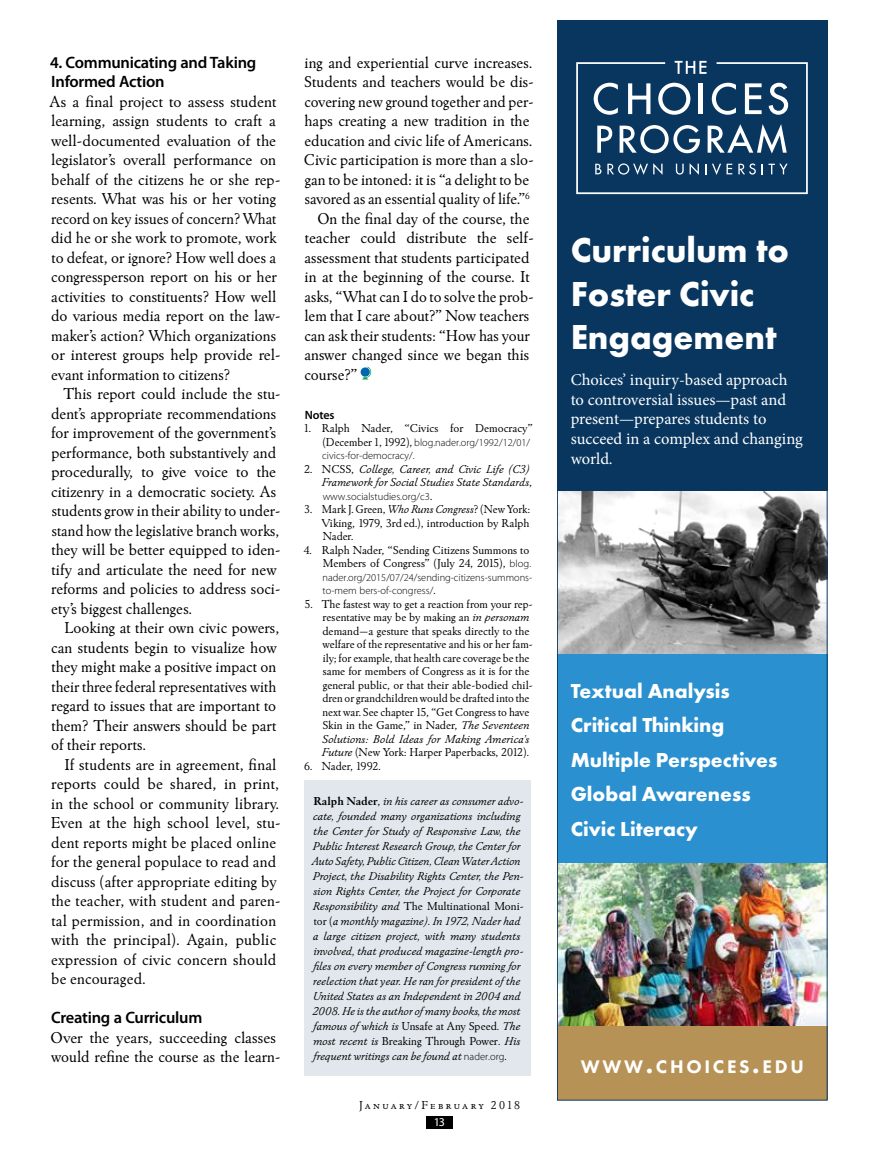
<style>
.page{position:relative;width:878px;height:1161px;background:#fff}
.page>*{position:absolute;margin:0;border:0;box-sizing:border-box;transform-origin:0 0}
.t1{font:700 36px/43.2px "Futura PT";color:#fff}
.t2{font:700 21px/34.5px "Futura PT";color:#fff}
.t3{font:800 18.9px "Futura PT";letter-spacing:.145em;color:#fff}
.t4{font:16.5px/19.5px "Winchester New ITC";color:#000}
.t5{font:16.5px/19.8px "Minion Pro";letter-spacing:-.005em;color:#fff}
.t6{font:600 16.5px/19.5px "Myriad Pro";letter-spacing:-.015em;color:#000}
.t7{font:italic 12px/15px "Winchester New ITC";color:#000;text-align:right}
.t8{font:12px/13.5px "Winchester New ITC";color:#000;text-align:justify}
.t9{font:12px "Winchester New ITC Book SC";letter-spacing:.19em;color:#000}
.t10{font:600 12px "Myriad Pro";letter-spacing:-.015em;color:#000}
.t11{font:12px "Myriad Pro";color:#fff}
.t12{font:300 10.5px/13.5px "Myriad Pro";color:#000}
.s1{font-family:"Winchester New ITC";font-weight:400;font-size:12px}
.s2{font-style:normal}
.s3{font-style:italic}
.s4{font-family:"Myriad Pro";font-weight:300;font-size:10.5px}
.s5{font-weight:700;font-style:normal}
.s6{font-family:"Myriad Pro";font-weight:300;font-style:normal;font-size:10.5px}
.s7{font-family:"Winchester New ITC"}
.s8{font-size:27px}
</style>
<div class="page">
<div style="left:426px;top:1117px;width:26px;height:12px;background:#000"></div>
<svg style="left:362px;top:367px;width:10px;height:12px"></svg>
<svg style="left:360px;top:367px;width:10px;height:10px"></svg>
<div style="left:304px;top:780px;width:226px;height:296px;background:#e1e7ec"></div>
<div style="left:557px;top:646px;width:270px;height:234px;background:#2a90cf"></div>
<div style="left:557px;top:1019px;width:270px;height:81px;background:#b79257"></div>
<div style="left:557px;top:20px;width:270px;height:493px;background:#08365f"></div>
<img style="left:559px;top:863px;width:266px;height:162px">
<svg style="left:576px;top:61px;width:231px;height:133px"></svg>
<img style="left:559px;top:492px;width:266px;height:162px">
<p class="t6" style="left:50px;top:52px;width:208px">4. Communicating and Taking<br>Informed Action</p>
<p class="t4" style="left:50px;top:91px;width:232px">As a final project to assess student learning, assign students to craft a well-documented evaluation of the legislator’s overall performance on behalf of the citizens he or she rep&shy;resents. What was his or her voting record on key issues of concern? What did he or she work to promote, work to defeat, or ignore? How well does a congressperson report on his or her activities to constituents? How well do various media report on the law&shy;maker’s action? Which organizations or interest groups help provide rel&shy;evant information to citizens?</p>
<p class="t4" style="left:51px;top:384px;width:231px;text-indent:12px">This report could include the stu&shy;dent’s appropriate recommendations for improvement of the government’s performance, both substantively and procedurally, to give voice to the citizenry in a democratic society. As students grow in their ability to under&shy;stand how the legislative branch works, they will be better equipped to iden&shy;tify and articulate the need for new reforms and policies to address soci&shy;ety’s biggest challenges.</p>
<p class="t4" style="left:51px;top:618px;width:230px;text-indent:13px">Looking at their own civic powers, can students begin to visualize how they might make a positive impact on their three federal representatives with regard to issues that are important to them? Their answers should be part of their reports.</p>
<p class="t4" style="left:51px;top:754px;width:231px;text-indent:13px">If students are in agreement, final reports could be shared, in print, in the school or community library.<br>Even at the high school level, stu&shy;dent reports might be placed online for the general populace to read and discuss (after appropriate editing by the teacher, with student and paren&shy;tal permission, and in coordination with the principal). Again, public expression of civic concern should be encouraged.</p>
<p class="t6" style="left:51px;top:1007px;width:153px">Creating a Curriculum</p>
<p class="t4" style="left:51px;top:1027px;width:231px">Over the years, succeeding classes would refine the course as the learn-</p>
<p class="t4" style="left:304px;top:52px;width:229px">ing and experiential curve increases.</p>
<p class="t4" style="left:304px;top:72px;width:231px">Students and teachers would be dis-</p>
<p class="t4" style="left:304px;top:91px;width:231px">covering new ground together and per-</p>
<p class="t4" style="left:304px;top:111px;width:226px">haps creating a new tradition in the</p>
<p class="t4" style="left:304px;top:130px;width:229px">education and civic life of Americans.</p>
<p class="t4" style="left:304px;top:150px;width:231px">Civic participation is more than a slo-</p>
<p class="t4" style="left:305px;top:169px;width:226px">gan to be intoned: it is “a delight to be</p>
<p class="t4" style="left:305px;top:189px;width:226px">savored as an essential quality of life.”<sup>6</sup></p>
<p class="t4" style="left:317px;top:208px;width:213px">On the final day of the course, the</p>
<p class="t4" style="left:305px;top:228px;width:230px">teacher could distribute the self-</p>
<p class="t4" style="left:304px;top:247px;width:226px">assessment that students participated</p>
<p class="t4" style="left:304px;top:267px;width:227px">in at the beginning of the course. It</p>
<p class="t4" style="left:304px;top:286px;width:231px">asks, “What can I do to solve the prob-</p>
<p class="t4" style="left:304px;top:306px;width:226px">lem that I care about?” Now teachers</p>
<p class="t4" style="left:304px;top:325px;width:227px">can ask their students: “How has your</p>
<p class="t4" style="left:304px;top:345px;width:226px">answer changed since we began this</p>
<p class="t4" style="left:304px;top:364px;width:54px">course?”</p>
<p class="t10" style="left:305px;top:407px;width:31px">Notes</p>
<p class="t8" style="left:303px;top:421px;width:231px">1. Ralph Nader, “Civics for Democracy”</p>
<p class="t12" style="left:322px;top:435px;width:209px"><span class="s1">(December 1, 1992),</span> blog.nader.org/1992/12/01/ civics-for-democracy/.</p>
<p class="t7" style="left:304px;top:462px;width:229px;line-height:13.5px"><span class="s2">2. NCSS,</span> College, Career, and Civic Life (C3)<br>Framework for Social Studies State Standards<span class="s2">,</span></p>
<p class="t12" style="left:322px;top:489px;width:111px">www.socialstudies.org/c3<span class="s1">.</span></p>
<p class="t8" style="left:322px;top:502px;width:210px;text-indent:-18px">3. Mark J. Green, <span class="s3">Who Runs Congress</span>? (New York:<br>Viking, 1979, 3rd ed.), introduction by Ralph Nader.</p>
<p class="t8" style="left:303px;top:543px;width:229px;text-align:right">4. Ralph Nader, “Sending Citizens Summons to<br>Members of Congress” (July 24, 2015), <span class="s4">blog.</span></p>
<p class="t12" style="left:322px;top:570px;width:211px">nader.org/2015/07/24/sending-citizens-summons&shy;to-mem bers-of-congress/<span class="s1">.</span></p>
<p class="t8" style="left:321px;top:597px;width:213px;text-align:left;text-indent:-17px">5. The fastest way to get a reaction from your rep&shy;resentative may be by making an <span class="s3">in personam </span>demand—a gesture that speaks directly to the welfare of the representative and his or her fam&shy;ily; for example, that health care coverage be the same for members of Congress as it is for the general public, or that their able-bodied chil&shy;dren or grandchildren would be drafted into the next war. See chapter 15, “Get Congress to have Skin in the Game,” in Nader, <span class="s3">The Seventeen Solutions: Bold Ideas for Making America’s Future</span> (New York: Harper Paperbacks, 2012).</p>
<p class="t8" style="left:304px;top:759px;width:78px">6. Nader, 1992.</p>
<p class="t7" style="left:312px;top:794px;width:213px;text-align:left"><span class="s5">Ralph Nader</span><span class="s2">,</span> in his career as consumer advo&shy;cate, founded many organizations including the Center for Study of Responsive Law, the Public Interest Research Group, the Center for Auto Safety, Public Citizen, Clean Water Action Project, the Disability Rights Center, the Pen&shy;sion Rights Center, the Project for Corporate Responsibility and <span class="s2">The Multinational Moni&shy;tor (</span>a monthly magazine). In 1972, Nader had a large citizen project, with many students involved, that produced magazine-length pro&shy;files on every member of Congress running for reelection that year. He ran for president of the United States as an Independent in 2004 and 2008. He is the author of many books, the most famous of which is <span class="s2">Unsafe at Any Speed</span>. The most recent is <span class="s2">Breaking Through Power</span>. His frequent writings can be found at <span class="s6">nader.org</span>.</p>
<p class="t9" style="left:359px;top:1098px;width:162px">January/February <span class="s7">2018</span></p>
<p class="t11" style="left:434px;top:1116px;width:13px">13</p>
<h1 class="t1" style="left:570px;top:228px;width:220px">Curriculum to<br>Foster Civic<br>Engagement</h1>
<p class="t5" style="left:570px;top:370px;width:234px">Choices’ inquiry-based approach to controversial issues—past and present—prepares students to succeed in a complex and changing world.</p>
<p class="t2" style="left:570px;top:673px;width:208px">Textual Analysis<br>Critical Thinking<br>Multiple Perspectives<br>Global Awareness<br>Civic Literacy</p>
<p class="t3" style="left:580px;top:1055px;width:224px">WWW<span class="s8">.</span>CHOICES<span class="s8">.</span>EDU</p>
</div>
